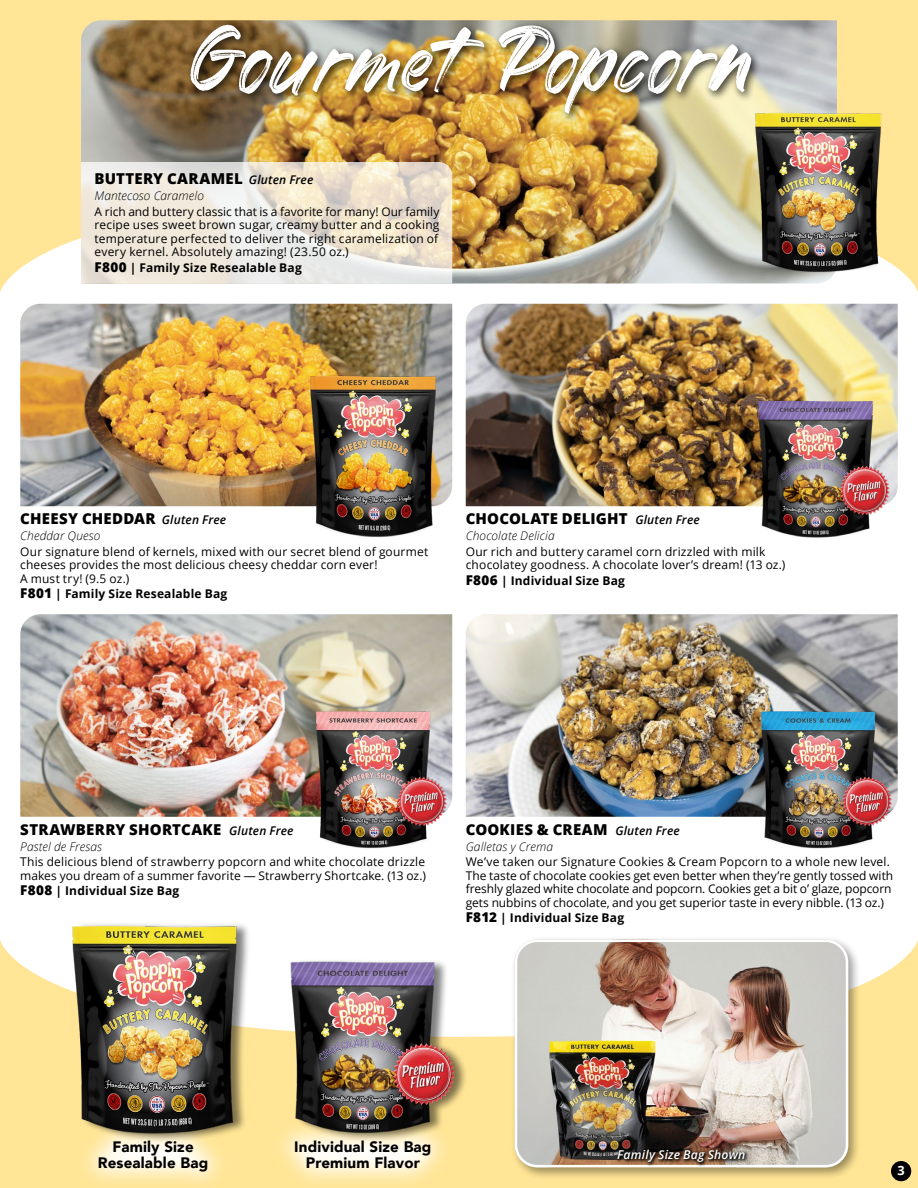
<style>
.page{position:relative;width:918px;height:1188px;background:#fff}
.page>*{position:absolute;margin:0;border:0;box-sizing:border-box;transform-origin:0 0}
.t1{font:88.2px "Thom Rodger";letter-spacing:-.01em;color:#fff}
.t2{font:900 15.15px/15.9px "Avenir";letter-spacing:.01em;color:#000;text-align:center}
.t3{font:800 15px "Open Sans";letter-spacing:.015em;color:#000}
.t4{font:700 12.75px "Open Sans";color:#fff}
.t5{font:italic 600 12.15px "Open Sans";letter-spacing:.015em;color:#fff}
.t6{font:12px/13.5px "Open Sans";letter-spacing:.01em;color:#000}
.t7{font:700 12px "Open Sans";letter-spacing:.015em;color:#000}
.t8{font:italic 300 12px "Open Sans";letter-spacing:.01em;color:#000}
.s1{font-weight:600;font-style:italic;font-size:12px}
.s2{font-weight:800;font-size:13.5px}
</style>
<div class="page">
<svg style="left:0;top:0;width:918px;height:292px;fill:#ffe595"></svg>
<img style="left:20px;top:614px;width:432px;height:203px">
<img style="left:270px;top:648px;width:196px;height:201px">
<img style="left:81px;top:20px;width:756px;height:264px">
<svg style="left:81px;top:162px;width:371px;height:122px;background:#ece6da"></svg>
<img style="left:716px;top:74px;width:202px;height:206px">
<svg style="left:0;top:940px;width:918px;height:248px;background:#fee7a1"></svg>
<div style="left:511px;top:935px;width:350px;height:245px;background:#000;opacity:.4"></div>
<img style="left:515px;top:940px;width:333px;height:227px">
<div style="left:515px;top:940px;width:333px;height:227px;border:3px solid #fff;border-radius:21px"></div>
<svg style="left:615px;top:1147px;width:135px;height:20px;background:#655347"></svg>
<img style="left:466px;top:304px;width:432px;height:202px">
<img style="left:713px;top:338px;width:185px;height:200px">
<img style="left:466px;top:614px;width:432px;height:203px">
<img style="left:716px;top:648px;width:182px;height:201px">
<svg style="left:76px;top:1143px;width:154px;height:45px;background:#ffefc0"></svg>
<svg style="left:272px;top:1140px;width:181px;height:48px"></svg>
<img style="left:20px;top:924px;width:268px;height:219px">
<img style="left:234px;top:924px;width:257px;height:216px">
<div style="left:186px;top:20px;width:576px;height:104px;background:#000;opacity:.7"></div>
<img style="left:20px;top:304px;width:432px;height:202px">
<img style="left:270px;top:338px;width:205px;height:200px">
<div style="left:891px;top:1161px;width:20px;height:20px;background:#000;border-radius:50%"></div>
<h1 class="t1" style="left:186px;top:18px;width:568px">Gourmet Popcorn</h1>
<p class="t3" style="left:94px;top:167px;width:220px">BUTTERY CARAMEL <span class="s1">Gluten Free</span></p>
<p class="t8" style="left:95px;top:187px;width:111px">Mantecoso Caramelo</p>
<p class="t6" style="left:95px;top:204px;width:346px;text-align:justify">A rich and buttery classic that is a favorite for many! Our family recipe uses sweet brown sugar, creamy butter and a cooking temperature perfected to deliver the right caramelization of every kernel. Absolutely amazing! (23.50 oz.)</p>
<p class="t7" style="left:94px;top:259px;width:209px"><span class="s2">F800</span> | Family Size Resealable Bag</p>
<p class="t3" style="left:20px;top:508px;width:207px">CHEESY CHEDDAR <span class="s1">Gluten Free</span></p>
<p class="t8" style="left:20px;top:528px;width:82px">Cheddar Queso</p>
<p class="t6" style="left:20px;top:544px;width:410px">Our signature blend of kernels, mixed with our secret blend of gourmet cheeses provides the most delicious cheesy cheddar corn ever!<br>A must try! (9.5 oz.)</p>
<p class="t7" style="left:20px;top:586px;width:209px"><span class="s2">F801</span> | Family Size Resealable Bag</p>
<p class="t3" style="left:466px;top:508px;width:236px">CHOCOLATE DELIGHT <span class="s1">Gluten Free</span></p>
<p class="t8" style="left:466px;top:528px;width:90px">Chocolate Delicia</p>
<p class="t6" style="left:466px;top:544px;width:321px">Our rich and buttery caramel corn drizzled with milk chocolatey goodness. A chocolate lover’s dream! (13 oz.)</p>
<p class="t7" style="left:466px;top:572px;width:161px"><span class="s2">F806</span> | Individual Size Bag</p>
<p class="t3" style="left:20px;top:818px;width:275px">STRAWBERRY SHORTCAKE <span class="s1">Gluten Free</span></p>
<p class="t8" style="left:20px;top:838px;width:83px">Pastel de Fresas</p>
<p class="t6" style="left:20px;top:855px;width:407px">This delicious blend of strawberry popcorn and white chocolate drizzle makes you dream of a summer favorite — Strawberry Shortcake. (13 oz.)</p>
<p class="t7" style="left:20px;top:883px;width:161px"><span class="s2">F808</span> | Individual Size Bag</p>
<p class="t3" style="left:466px;top:818px;width:216px">COOKIES &amp; CREAM <span class="s1">Gluten Free</span></p>
<p class="t8" style="left:466px;top:838px;width:89px">Galletas y Crema</p>
<p class="t6" style="left:466px;top:855px;width:429px">We’ve taken our Signature Cookies &amp; Cream Popcorn to a whole new level.<br>The taste of chocolate cookies get even better when they’re gently tossed with freshly glazed white chocolate and popcorn. Cookies get a bit o’ glaze, popcorn gets nubbins of chocolate, and you get superior taste in every nibble. (13 oz.)</p>
<p class="t7" style="left:466px;top:910px;width:160px"><span class="s2">F812</span> | Individual Size Bag</p>
<p class="t2" style="left:98px;top:1138px;width:112px">Family Size<br>Resealable Bag</p>
<p class="t2" style="left:294px;top:1138px;width:139px">Individual Size Bag<br>Premium Flavor</p>
<p class="t5" style="left:617px;top:1147px;width:130px">Family Size Bag Shown</p>
<p class="t4" style="left:897px;top:1161px;width:9px">3</p>
</div>
